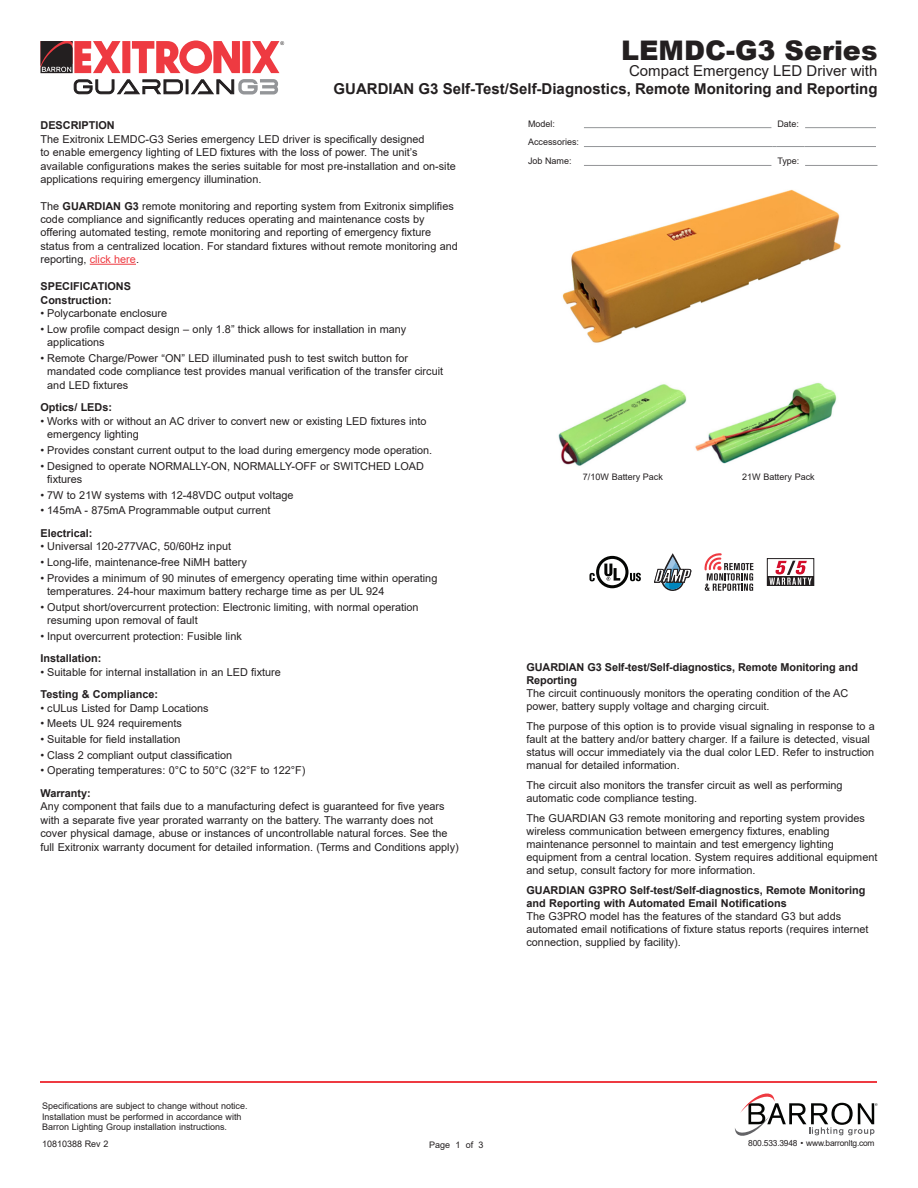
<style>
.page{position:relative;width:918px;height:1188px;background:#fff}
.page>*{position:absolute;margin:0;border:0;box-sizing:border-box;transform-origin:0 0}
.t1{font:900 27px "Arial";color:#231f20}
.t2{font:700 15px/18px "Arial";color:#231f20;text-align:right}
.Body_Text{font:10.8px/13.5px "Arial";color:#231f20}
.Pa3{font:700 10.8px/13px "Arial";color:#231f20}
.Pa2{font:700 10.8px "Arial";color:#231f20}
.t3{font:9px/10.8px "Arial";color:#231f20}
.t4{font:8.4px "Arial";letter-spacing:-.025em;color:#231f20}
.s1{font-weight:400}
.s2{font-weight:700}
.s3{color:#ee3a41}
</style>
<div class="page">
<hr style="left:40px;top:1081px;width:838px;height:2px;background:#ee3a41">
<svg style="left:772px;top:146px;width:32px;height:1px"></svg>
<hr style="left:584px;top:127px;width:187px;height:1px;background:#939598">
<hr style="left:805px;top:127px;width:71px;height:1px;background:#939598">
<hr style="left:584px;top:146px;width:188px;height:1px;background:#939598">
<hr style="left:584px;top:165px;width:187px;height:1px;background:#939598">
<hr style="left:804px;top:146px;width:72px;height:1px;background:#939598">
<hr style="left:805px;top:165px;width:72px;height:1px;background:#939598">
<svg style="left:735px;top:1093px;width:143px;height:43px"></svg>
<svg style="left:40px;top:40px;width:244px;height:54px"></svg>
<img style="left:562px;top:190px;width:279px;height:153px">
<hr style="left:90px;top:264px;width:46px;height:1px;background:#ee3a41">
<div style="left:767px;top:558px;width:47px;height:28px;border:1px solid #231f20"></div>
<svg style="left:769px;top:561px;width:43px;height:24px"></svg>
<svg style="left:705px;top:553px;width:48px;height:38px"></svg>
<svg style="left:589px;top:556px;width:52px;height:32px"></svg>
<svg style="left:654px;top:553px;width:37px;height:38px"></svg>
<img style="left:558px;top:383px;width:279px;height:83px">
<p class="t1" style="left:621px;top:31px;width:258px">LEMDC-G3 Series</p>
<p class="t2" style="left:334px;top:62px;width:545px"><span class="s1">Compact Emergency LED Driver with<br></span>GUARDIAN G3 Self-Test/Self-Diagnostics, Remote Monitoring and Reporting</p>
<p class="Pa2" style="left:40px;top:118px;width:76px">DESCRIPTION</p>
<p class="Body_Text" style="left:40px;top:132px;width:417px">The Exitronix LEMDC-G3 Series emergency LED driver is specifically designed<br>to enable emergency lighting of LED fixtures with the loss of power. The unit’s available configurations makes the series suitable for most pre-installation and on-site applications requiring emergency illumination.</p>
<p class="Body_Text" style="left:40px;top:199px;width:419px">The <span class="s2">GUARDIAN G3</span> remote monitoring and reporting system from Exitronix simplifies code compliance and significantly reduces operating and maintenance costs by offering automated testing, remote monitoring and reporting of emergency fixture status from a centralized location. For standard fixtures without remote monitoring and reporting, <span class="s3">click here</span>.</p>
<p class="Pa2" style="left:40px;top:279px;width:92px">SPECIFICATIONS</p>
<p class="Pa3" style="left:40px;top:293px;width:73px">Construction:</p>
<p class="Body_Text" style="left:40px;top:306px;width:128px">• Polycarbonate enclosure</p>
<p class="Body_Text" style="left:47px;top:322px;width:361px;text-indent:-7px">• Low profile compact design – only 1.8” thick allows for installation in many applications</p>
<p class="Body_Text" style="left:47px;top:351px;width:397px;text-indent:-7px">• Remote Charge/Power “ON” LED illuminated push to test switch button for mandated code compliance test provides manual verification of the transfer circuit and LED fixtures</p>
<p class="Pa3" style="left:40px;top:401px;width:73px">Optics/ LEDs:</p>
<p class="Body_Text" style="left:47px;top:414px;width:381px;text-indent:-7px">• Works with or without an AC driver to convert new or existing LED fixtures into emergency lighting</p>
<p class="Body_Text" style="left:40px;top:443px;width:393px">• Provides constant current output to the load during emergency mode operation.</p>
<p class="Body_Text" style="left:47px;top:459px;width:378px;text-indent:-7px">• Designed to operate NORMALLY-ON, NORMALLY-OFF or SWITCHED LOAD fixtures</p>
<p class="Body_Text" style="left:40px;top:488px;width:255px">• 7W to 21W systems with 12-48VDC output voltage</p>
<p class="Body_Text" style="left:40px;top:504px;width:232px">• 145mA - 875mA Programmable output current</p>
<p class="Pa3" style="left:40px;top:527px;width:53px">Electrical:</p>
<p class="Body_Text" style="left:40px;top:540px;width:192px">• Universal 120-277VAC, 50/60Hz input</p>
<p class="Body_Text" style="left:40px;top:555px;width:208px">• Long-life, maintenance-free NiMH battery</p>
<p class="Body_Text" style="left:47px;top:571px;width:392px;text-indent:-7px">• Provides a minimum of 90 minutes of emergency operating time within operating temperatures. 24-hour maximum battery recharge time as per UL 924</p>
<p class="Body_Text" style="left:47px;top:600px;width:373px;text-indent:-7px">• Output short/overcurrent protection: Electronic limiting, with normal operation resuming upon removal of fault</p>
<p class="Body_Text" style="left:40px;top:629px;width:203px">• Input overcurrent protection: Fusible link</p>
<p class="Pa3" style="left:40px;top:652px;width:63px">Installation:</p>
<p class="Body_Text" style="left:40px;top:665px;width:242px">• Suitable for internal installation in an LED fixture</p>
<p class="Pa3" style="left:40px;top:688px;width:119px">Testing &amp; Compliance:</p>
<p class="Body_Text" style="left:40px;top:701px;width:170px">• cULus Listed for Damp Locations</p>
<p class="Body_Text" style="left:40px;top:717px;width:143px">• Meets UL 924 requirements</p>
<p class="Body_Text" style="left:40px;top:733px;width:142px">• Suitable for field installation</p>
<p class="Body_Text" style="left:40px;top:748px;width:193px">• Class 2 compliant output classification</p>
<p class="Body_Text" style="left:40px;top:764px;width:267px">• Operating temperatures: 0°C to 50°C (32°F to 122°F)</p>
<p class="Pa3" style="left:40px;top:787px;width:52px">Warranty:</p>
<p class="Body_Text" style="left:40px;top:800px;width:420px">Any component that fails due to a manufacturing defect is guaranteed for five years with a separate five year prorated warranty on the battery. The warranty does not cover physical damage, abuse or instances of uncontrollable natural forces. See the full Exitronix warranty document for detailed information. (Terms and Conditions apply)</p>
<p class="t3" style="left:528px;top:118px;width:29px">Model:</p>
<p class="t3" style="left:777px;top:118px;width:23px">Date:</p>
<p class="t3" style="left:528px;top:133px;width:53px;line-height:18.9px">Accessories:<br>Job Name:</p>
<p class="t3" style="left:777px;top:156px;width:24px">Type:</p>
<p class="t3" style="left:583px;top:471px;width:82px">7/10W Battery Pack</p>
<p class="t3" style="left:742px;top:471px;width:74px">21W Battery Pack</p>
<p class="Pa3" style="left:526px;top:661px;width:333px">GUARDIAN G3 Self-test/Self-diagnostics, Remote Monitoring and<br>Reporting</p>
<p class="Body_Text" style="left:526px;top:687px;width:323px;line-height:13px">The circuit continuously monitors the operating condition of the AC power, battery supply voltage and charging circuit.</p>
<p class="Body_Text" style="left:526px;top:720px;width:350px;line-height:13px">The purpose of this option is to provide visual signaling in response to a fault at the battery and/or battery charger. If a failure is detected, visual status will occur immediately via the dual color LED. Refer to instruction manual for detailed information.</p>
<p class="Body_Text" style="left:526px;top:779px;width:318px;line-height:13px">The circuit also monitors the transfer circuit as well as performing automatic code compliance testing.</p>
<p class="Body_Text" style="left:526px;top:811px;width:352px;line-height:13px">The GUARDIAN G3 remote monitoring and reporting system provides wireless communication between emergency fixtures, enabling maintenance personnel to maintain and test emergency lighting equipment from a central location. System requires additional equipment and setup, consult factory for more information.</p>
<p class="Pa3" style="left:526px;top:884px;width:340px">GUARDIAN G3PRO Self-test/Self-diagnostics, Remote Monitoring and Reporting with Automated Email Notifications</p>
<p class="Body_Text" style="left:526px;top:910px;width:344px;line-height:13px">The G3PRO model has the features of the standard G3 but adds automated email notifications of fixture status reports (requires internet connection, supplied by facility).</p>
<p class="t3" style="left:42px;top:1100px;width:207px">Specifications are subject to change without notice.<br>Installation must be performed in accordance with<br>Barron Lighting Group installation instructions.</p>
<p class="t3" style="left:42px;top:1138px;width:68px">10810388 Rev 2</p>
<p class="t3" style="left:429px;top:1139px;width:56px">Page 1 of 3</p>
<p class="t4" style="left:748px;top:1137px;width:128px">800.533.3948 • www.barronltg.com</p>
</div>
